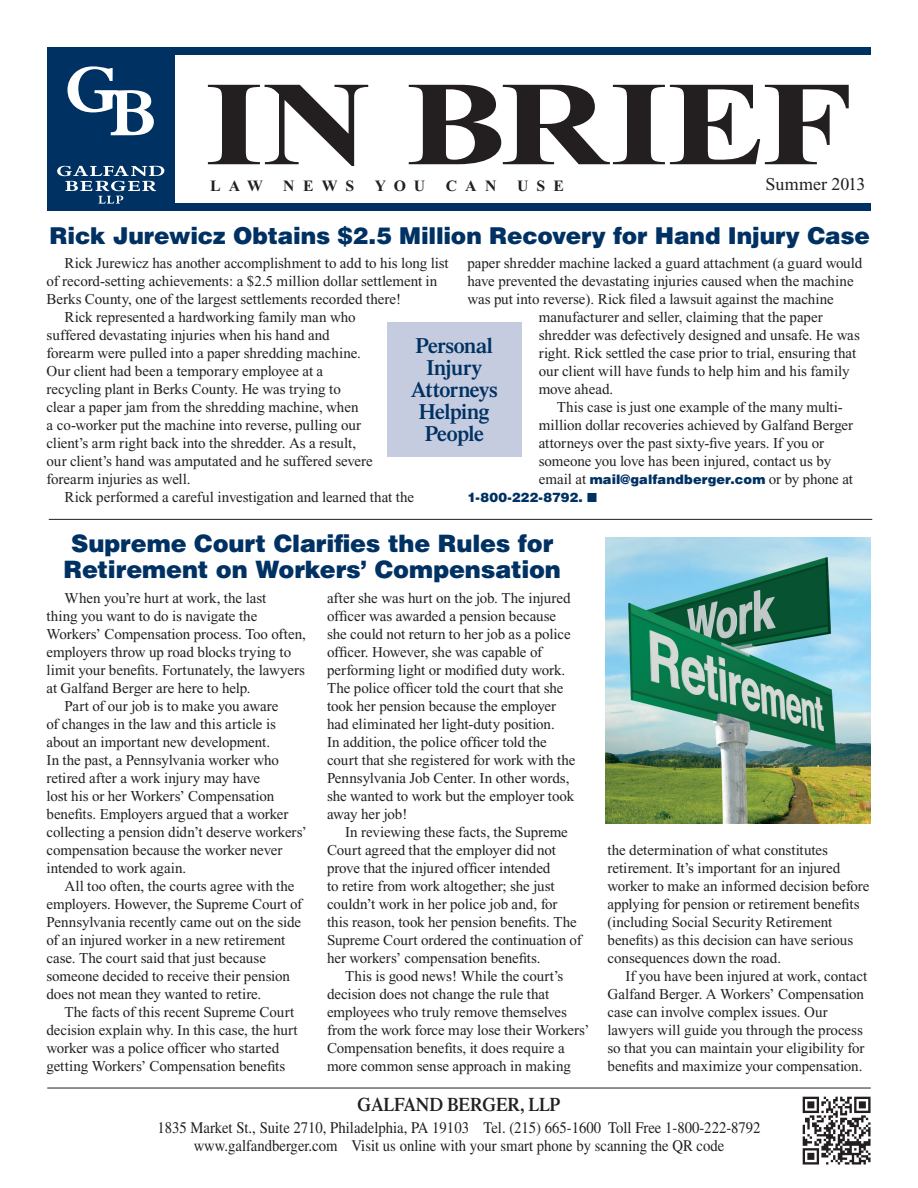
<style>
.page{position:relative;width:918px;height:1188px;background:#fff}
.page>*{position:absolute;margin:0;border:0;box-sizing:border-box;transform-origin:0 0}
.t1{font:700 120px "Times New Roman";letter-spacing:-.01em;color:#231f20;scale:1.25 1}
.t2{font:900 24px/25.5px "Helvetica";letter-spacing:-.005em;color:#003163;text-align:center}
.t3{font:900 23.25px "Helvetica";letter-spacing:-.01em;color:#003163}
.t4{font:600 21.75px/21.8px "Times";letter-spacing:-.025em;color:#003163;text-align:center}
.t5{font:600 19.35px "Times";letter-spacing:-.01em;color:#231f20;scale:.91 1}
.t6{font:18px "Times New Roman";letter-spacing:-.01em;color:#231f20}
.t7{font:16.2px/17.7px "Times";color:#231f20;text-align:center;scale:.91 1}
.t8{font:700 15.75px "Times New Roman";letter-spacing:.515em;color:#231f20}
.t9{font:15px/18px "Times New Roman";letter-spacing:-.005em;color:#231f20}
.t10{font:900 13.05px/18px "Helvetica";letter-spacing:.01em;color:#003163}
.s1{font-family:"Times New Roman";font-weight:400;font-size:15px;color:#231f20}
</style>
<div class="page">
<div style="left:47px;top:47px;width:824px;height:8px;background:#003163"></div>
<div style="left:47px;top:204px;width:824px;height:7px;background:#003163"></div>
<div style="left:47px;top:47px;width:127px;height:164px;background:#003163"></div>
<svg style="left:67px;top:66px;width:87px;height:69px"></svg>
<svg style="left:57px;top:166px;width:107px;height:38px"></svg>
<hr style="left:47px;top:1088px;width:824px;height:1px;background:#231f20">
<img style="left:802px;top:1096px;width:69px;height:69px">
<hr style="left:49px;top:519px;width:823px;height:1px;background:#231f20">
<div style="left:387px;top:322px;width:134px;height:135px;background:#c5ccdf"></div>
<img style="left:605px;top:537px;width:265px;height:287px">
<h1 class="t1" style="left:205px;top:58px;width:521px">IN BRIEF</h1>
<p class="t8" style="left:210px;top:177px;width:54px">LAW</p>
<p class="t8" style="left:283px;top:177px;width:73px">NEWS</p>
<p class="t8" style="left:375px;top:177px;width:52px">YOU</p>
<p class="t8" style="left:446px;top:177px;width:52px">CAN</p>
<p class="t8" style="left:517px;top:177px;width:48px">USE</p>
<p class="t6" style="left:766px;top:174px;width:101px">Summer 2013</p>
<h3 class="t3" style="left:50px;top:220px;width:822px">Rick Jurewicz Obtains $2.5 Million Recovery for Hand Injury Case</h3>
<p class="t9" style="left:65px;top:254px;width:386px">Rick Jurewicz has another accomplishment to add to his long list</p>
<p class="t9" style="left:47px;top:272px;width:392px">of record-setting achievements: a $2.5 million dollar settlement in</p>
<p class="t9" style="left:47px;top:290px;width:356px">Berks County, one of the largest settlements recorded there!</p>
<p class="t9" style="left:65px;top:308px;width:292px">Rick represented a hardworking family man who</p>
<p class="t9" style="left:47px;top:326px;width:285px">suffered devastating injuries when his hand and</p>
<p class="t9" style="left:47px;top:344px;width:316px">forearm were pulled into a paper shredding machine.</p>
<p class="t9" style="left:47px;top:362px;width:278px">Our client had been a temporary employee at a</p>
<p class="t9" style="left:47px;top:380px;width:296px">recycling plant in Berks County. He was trying to</p>
<p class="t9" style="left:47px;top:398px;width:313px">clear a paper jam from the shredding machine, when</p>
<p class="t9" style="left:47px;top:416px;width:316px">a co-worker put the machine into reverse, pulling our</p>
<p class="t9" style="left:47px;top:434px;width:311px">client’s arm right back into the shredder. As a result,</p>
<p class="t9" style="left:47px;top:452px;width:328px">our client’s hand was amputated and he suffered severe</p>
<p class="t9" style="left:47px;top:470px;width:145px">forearm injuries as well.</p>
<p class="t9" style="left:65px;top:488px;width:351px">Rick performed a careful investigation and learned that the</p>
<p class="t9" style="left:467px;top:254px;width:396px">paper shredder machine lacked a guard attachment (a guard would</p>
<p class="t9" style="left:467px;top:272px;width:388px">have prevented the devastating injuries caused when the machine</p>
<p class="t9" style="left:467px;top:290px;width:368px">was put into reverse). Rick filed a lawsuit against the machine</p>
<p class="t9" style="left:539px;top:308px;width:285px">manufacturer and seller, claiming that the paper</p>
<p class="t9" style="left:539px;top:326px;width:323px">shredder was defectively designed and unsafe. He was</p>
<p class="t9" style="left:539px;top:344px;width:319px">right. Rick settled the case prior to trial, ensuring that</p>
<p class="t9" style="left:539px;top:362px;width:312px">our client will have funds to help him and his family</p>
<p class="t9" style="left:539px;top:380px;width:76px">move ahead.</p>
<p class="t9" style="left:557px;top:398px;width:288px">This case is just one example of the many multi-</p>
<p class="t9" style="left:539px;top:416px;width:316px">million dollar recoveries achieved by Galfand Berger</p>
<p class="t9" style="left:539px;top:434px;width:287px">attorneys over the past sixty-five years. If you or</p>
<p class="t9" style="left:539px;top:452px;width:294px">someone you love has been injured, contact us by</p>
<p class="t10" style="left:467px;top:470px;width:387px;text-indent:71px"><span class="s1">email at</span> mail@galfandberger.com <span class="s1">or by phone at<br></span>1-800-222-8792. ■</p>
<h3 class="t4" style="left:411px;top:335px;width:89px">Personal<br>Injury<br>Attorneys<br>Helping<br>People</h3>
<h2 class="t2" style="left:64px;top:530px;width:499px">Supreme Court Clarifies the Rules for<br>Retirement on Workers’ Compensation</h2>
<p class="t9" style="left:64px;top:589px;width:203px">When you’re hurt at work, the last</p>
<p class="t9" style="left:46px;top:607px;width:212px">thing you want to do is navigate the</p>
<p class="t9" style="left:46px;top:625px;width:261px">Workers’ Compensation process. Too often,</p>
<p class="t9" style="left:46px;top:643px;width:246px">employers throw up road blocks trying to</p>
<p class="t9" style="left:46px;top:661px;width:260px">limit your benefits. Fortunately, the lawyers</p>
<p class="t9" style="left:46px;top:679px;width:206px">at Galfand Berger are here to help.</p>
<p class="t9" style="left:64px;top:697px;width:215px">Part of our job is to make you aware</p>
<p class="t9" style="left:46px;top:715px;width:231px">of changes in the law and this article is</p>
<p class="t9" style="left:46px;top:733px;width:225px">about an important new development.</p>
<p class="t9" style="left:46px;top:751px;width:234px">In the past, a Pennsylvania worker who</p>
<p class="t9" style="left:46px;top:769px;width:215px">retired after a work injury may have</p>
<p class="t9" style="left:46px;top:787px;width:229px">lost his or her Workers’ Compensation</p>
<p class="t9" style="left:46px;top:805px;width:244px">benefits. Employers argued that a worker</p>
<p class="t9" style="left:46px;top:823px;width:262px">collecting a pension didn’t deserve workers’</p>
<p class="t9" style="left:46px;top:841px;width:237px">compensation because the worker never</p>
<p class="t9" style="left:46px;top:859px;width:141px">intended to work again.</p>
<p class="t9" style="left:64px;top:877px;width:232px">All too often, the courts agree with the</p>
<p class="t9" style="left:46px;top:895px;width:257px">employers. However, the Supreme Court of</p>
<p class="t9" style="left:46px;top:913px;width:256px">Pennsylvania recently came out on the side</p>
<p class="t9" style="left:46px;top:931px;width:240px">of an injured worker in a new retirement</p>
<p class="t9" style="left:46px;top:949px;width:221px">case. The court said that just because</p>
<p class="t9" style="left:46px;top:967px;width:245px">someone decided to receive their pension</p>
<p class="t9" style="left:46px;top:985px;width:216px">does not mean they wanted to retire.</p>
<p class="t9" style="left:64px;top:1003px;width:231px">The facts of this recent Supreme Court</p>
<p class="t9" style="left:46px;top:1021px;width:253px">decision explain why. In this case, the hurt</p>
<p class="t9" style="left:46px;top:1039px;width:234px">worker was a police officer who started</p>
<p class="t9" style="left:46px;top:1057px;width:240px">getting Workers’ Compensation benefits</p>
<p class="t9" style="left:327px;top:589px;width:250px">after she was hurt on the job. The injured officer was awarded a pension because she could not return to her job as a police officer. However, she was capable of performing light or modified duty work.<br>The police officer told the court that she took her pension because the employer had eliminated her light-duty position.<br>In addition, the police officer told the court that she registered for work with the Pennsylvania Job Center. In other words, she wanted to work but the employer took away her job!</p>
<p class="t9" style="left:327px;top:823px;width:256px;text-indent:18px">In reviewing these facts, the Supreme Court agreed that the employer did not prove that the injured officer intended<br>to retire from work altogether; she just couldn’t work in her police job and, for this reason, took her pension benefits. The Supreme Court ordered the continuation of her workers’ compensation benefits.</p>
<p class="t9" style="left:327px;top:967px;width:264px;text-indent:18px">This is good news! While the court’s decision does not change the rule that employees who truly remove themselves from the work force may lose their Workers’ Compensation benefits, it does require a more common sense approach in making</p>
<p class="t9" style="left:608px;top:841px;width:264px">the determination of what constitutes retirement. It’s important for an injured worker to make an informed decision before applying for pension or retirement benefits (including Social Security Retirement benefits) as this decision can have serious consequences down the road.</p>
<p class="t9" style="left:608px;top:967px;width:261px;text-indent:18px">If you have been injured at work, contact Galfand Berger. A Workers’ Compensation case can involve complex issues. Our lawyers will guide you through the process so that you can maintain your eligibility for benefits and maximize your compensation.</p>
<p class="t5" style="left:358px;top:1093px;width:224px">Galfand Berger, LLP</p>
<p class="t7" style="left:157px;top:1119px;width:665px">1835 Market St., Suite 2710, Philadelphia, PA 19103 Tel. (215) 665-1600 Toll Free 1-800-222-8792 www.galfandberger.com Visit us online with your smart phone by scanning the QR code</p>
</div>
